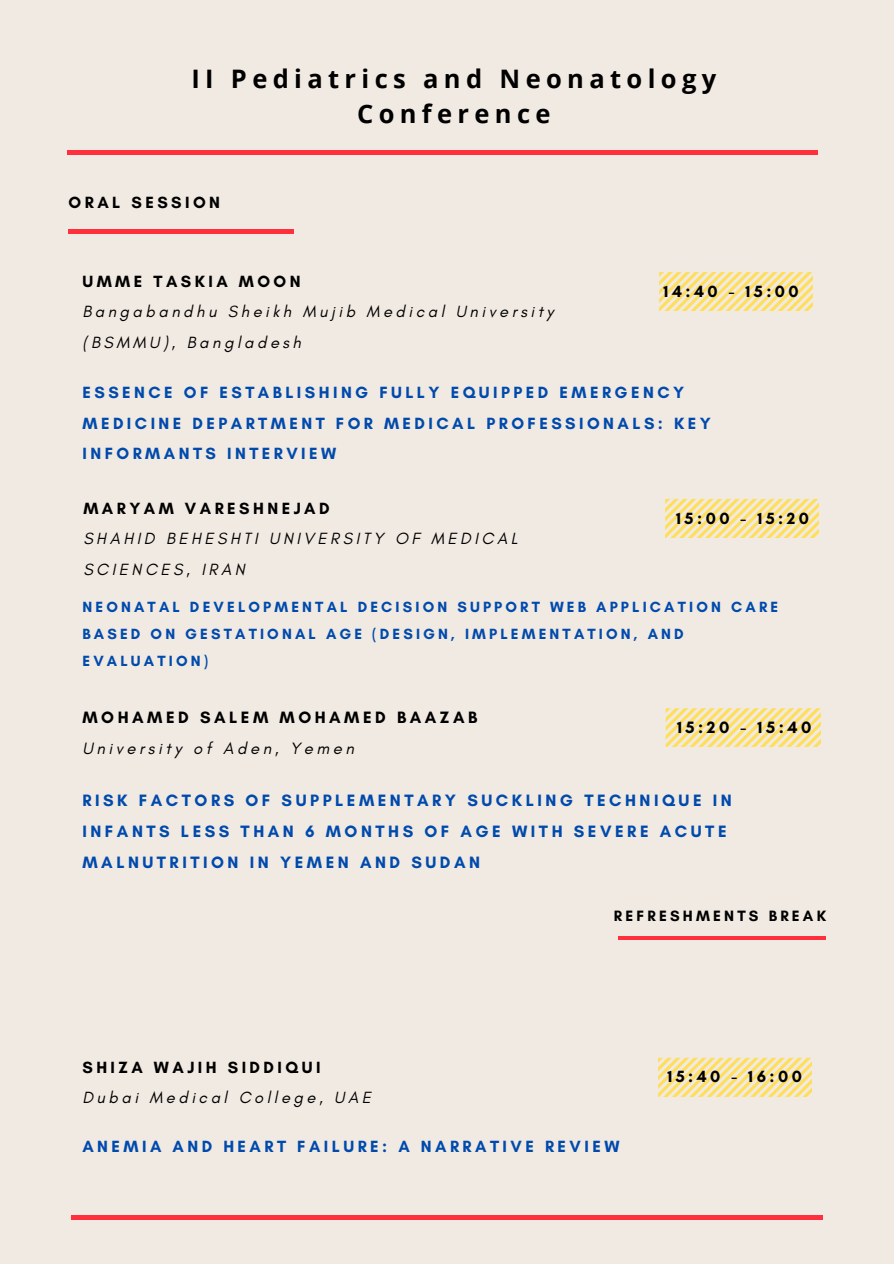
<style>
.page{position:relative;width:894px;height:1264px;background:#fff}
.page>*{position:absolute;margin:0;border:0;box-sizing:border-box;transform-origin:0 0}
.t1{font:700 25.5px/34.8px "Open Sans";letter-spacing:.21em;color:#000;text-align:center}
.t2{font:700 16.8px/30.8px "Glacial Indifference";letter-spacing:.21em;color:#004aad}
.t3{font:700 16.8px "Glacial Indifference";letter-spacing:.21em;color:#000}
.t4{font:italic 16.8px "Glacial Indifference";letter-spacing:.21em;color:#000}
.t5{font:700 16.5px/30.3px "Glacial Indifference";letter-spacing:.21em;color:#004aad}
.t6{font:italic 16.5px/30.3px "Glacial Indifference";letter-spacing:.21em;color:#000}
.t7{font:700 16.5px "Glacial Indifference";letter-spacing:.21em;color:#000}
.t8{font:700 15.3px "Glacial Indifference";letter-spacing:.21em;color:#000}
.t9{font:700 15px/27px "Glacial Indifference";letter-spacing:.21em;color:#004aad}
</style>
<div class="page">
<div style="left:0;top:0;width:893px;height:1263px;background:#f1eae2"></div>
<hr style="left:67px;top:151px;width:750px;height:3px;background:#ff303b">
<hr style="left:71px;top:1215px;width:750px;height:4px;background:#ff303b">
<svg style="left:665px;top:499px;width:153px;height:38px"></svg>
<svg style="left:665px;top:708px;width:155px;height:39px"></svg>
<hr style="left:69px;top:230px;width:225px;height:3px;background:#ff303b">
<svg style="left:659px;top:272px;width:153px;height:38px"></svg>
<svg style="left:658px;top:1057px;width:152px;height:39px"></svg>
<hr style="left:618px;top:936px;width:207px;height:3px;background:#ff303b">
<h1 class="t1" style="left:191px;top:60px;width:526px">II Pediatrics and Neonatology<br>Conference</h1>
<p class="t7" style="left:69px;top:192px;width:153px">ORAL SESSION</p>
<p class="t7" style="left:82px;top:271px;width:220px">UMME TASKIA MOON</p>
<p class="t6" style="left:82px;top:296px;width:472px">Bangabandhu Sheikh Mujib Medical University (BSMMU), Bangladesh</p>
<p class="t5" style="left:82px;top:377px;width:629px">ESSENCE OF ESTABLISHING FULLY EQUIPPED EMERGENCY<br>MEDICINE DEPARTMENT FOR MEDICAL PROFESSIONALS: KEY<br>INFORMANTS INTERVIEW</p>
<p class="t7" style="left:663px;top:281px;width:137px">14:40 - 15:00</p>
<p class="t7" style="left:83px;top:498px;width:248px">MARYAM VARESHNEJAD</p>
<p class="t6" style="left:83px;top:523px;width:435px">SHAHID BEHESHTI UNIVERSITY OF MEDICAL<br>SCIENCES, IRAN</p>
<p class="t9" style="left:82px;top:593px;width:697px">NEONATAL DEVELOPMENTAL DECISION SUPPORT WEB APPLICATION CARE<br>BASED ON GESTATIONAL AGE (DESIGN, IMPLEMENTATION, AND<br>EVALUATION)</p>
<p class="t7" style="left:676px;top:508px;width:134px">15:00 - 15:20</p>
<p class="t3" style="left:82px;top:707px;width:396px">MOHAMED SALEM MOHAMED BAAZAB</p>
<p class="t4" style="left:82px;top:737px;width:273px">University of Aden, Yemen</p>
<p class="t2" style="left:82px;top:784px;width:650px">RISK FACTORS OF SUPPLEMENTARY SUCKLING TECHNIQUE IN<br>INFANTS LESS THAN 6 MONTHS OF AGE WITH SEVERE ACUTE<br>MALNUTRITION IN YEMEN AND SUDAN</p>
<p class="t3" style="left:677px;top:717px;width:136px">15:20 - 15:40</p>
<p class="t8" style="left:613px;top:906px;width:213px">REFRESHMENTS BREAK</p>
<p class="t7" style="left:82px;top:1056px;width:239px">SHIZA WAJIH SIDDIQUI</p>
<p class="t6" style="left:82px;top:1082px;width:290px">Dubai Medical College, UAE</p>
<p class="t5" style="left:82px;top:1130px;width:538px">ANEMIA AND HEART FAILURE: A NARRATIVE REVIEW</p>
<p class="t7" style="left:667px;top:1066px;width:136px">15:40 - 16:00</p>
</div>
